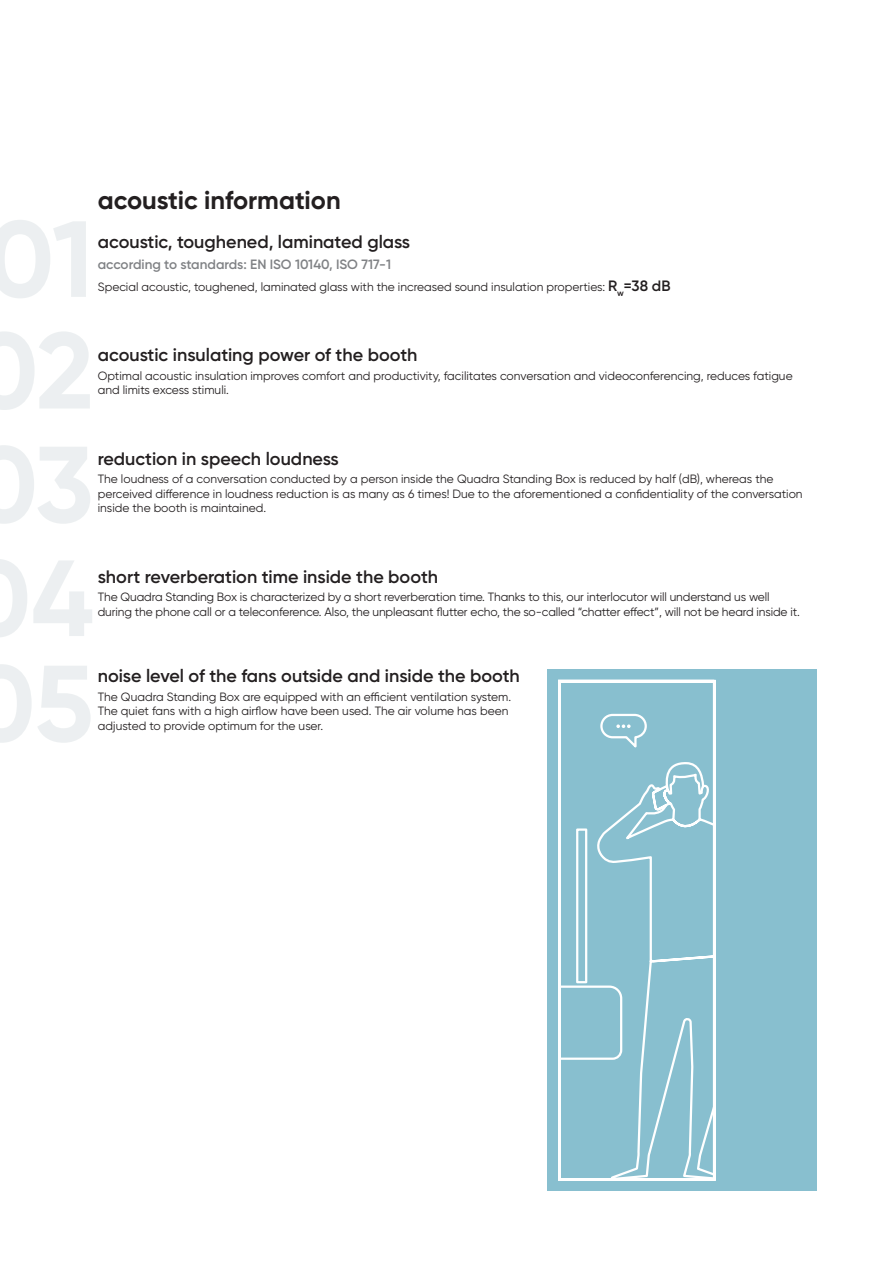
<style>
.page{position:relative;width:893px;height:1263px;background:#fff}
.page>*{position:absolute;margin:0;border:0;box-sizing:border-box;transform-origin:0 0}
.t1{font:700 25.5px "Gilroy";color:#231f20}
.t2{font:600 18px "Gilroy";color:#231f20}
.t3{font:600 13.5px "Gilroy";color:#808285}
.t4{font:12px/14.4px "Gilroy";color:#231f20}
.s1{font-weight:600;font-size:15px}
</style>
<div class="page">
<div style="left:547px;top:669px;width:269px;height:522px;background:#88bfcf"></div>
<svg style="left:558px;top:679px;width:158px;height:502px"></svg>
<svg style="left:558px;top:713px;width:90px;height:348px"></svg>
<p class="t1" style="left:98px;top:184px;width:244px">acoustic information</p>
<p class="t2" style="left:98px;top:231px;width:314px">acoustic, toughened, laminated glass</p>
<p class="t3" style="left:98px;top:256px;width:295px">according to standards: EN ISO 10140, ISO 717-1</p>
<p class="t4" style="left:98px;top:279px;width:574px">Special acoustic, toughened, laminated glass with the increased sound insulation properties: <span class="s1">R</span><sub>w</sub><span class="s1">=38 dB</span></p>
<p class="t2" style="left:98px;top:344px;width:321px">acoustic insulating power of the booth</p>
<p class="t4" style="left:98px;top:368px;width:696px">Optimal acoustic insulation improves comfort and productivity, facilitates conversation and videoconferencing, reduces fatigue and limits excess stimuli.</p>
<p class="t2" style="left:98px;top:447px;width:242px">reduction in speech loudness</p>
<p class="t4" style="left:98px;top:472px;width:706px">The loudness of a conversation conducted by a person inside the Quadra Standing Box is reduced by half (dB), whereas the perceived difference in loudness reduction is as many as 6 times! Due to the aforementioned a confidentiality of the conversation inside the booth is maintained.</p>
<p class="t2" style="left:98px;top:565px;width:342px">short reverberation time inside the booth</p>
<p class="t4" style="left:98px;top:590px;width:704px">The Quadra Standing Box is characterized by a short reverberation time. Thanks to this, our interlocutor will understand us well during the phone call or a teleconference. Also, the unpleasant flutter echo, the so-called “chatter effect”, will not be heard inside it.</p>
<p class="t2" style="left:98px;top:665px;width:424px">noise level of the fans outside and inside the booth</p>
<p class="t4" style="left:98px;top:689px;width:415px">The Quadra Standing Box are equipped with an efficient ventilation system.<br>The quiet fans with a high airflow have been used. The air volume has been adjusted to provide optimum for the user.</p>
</div>
